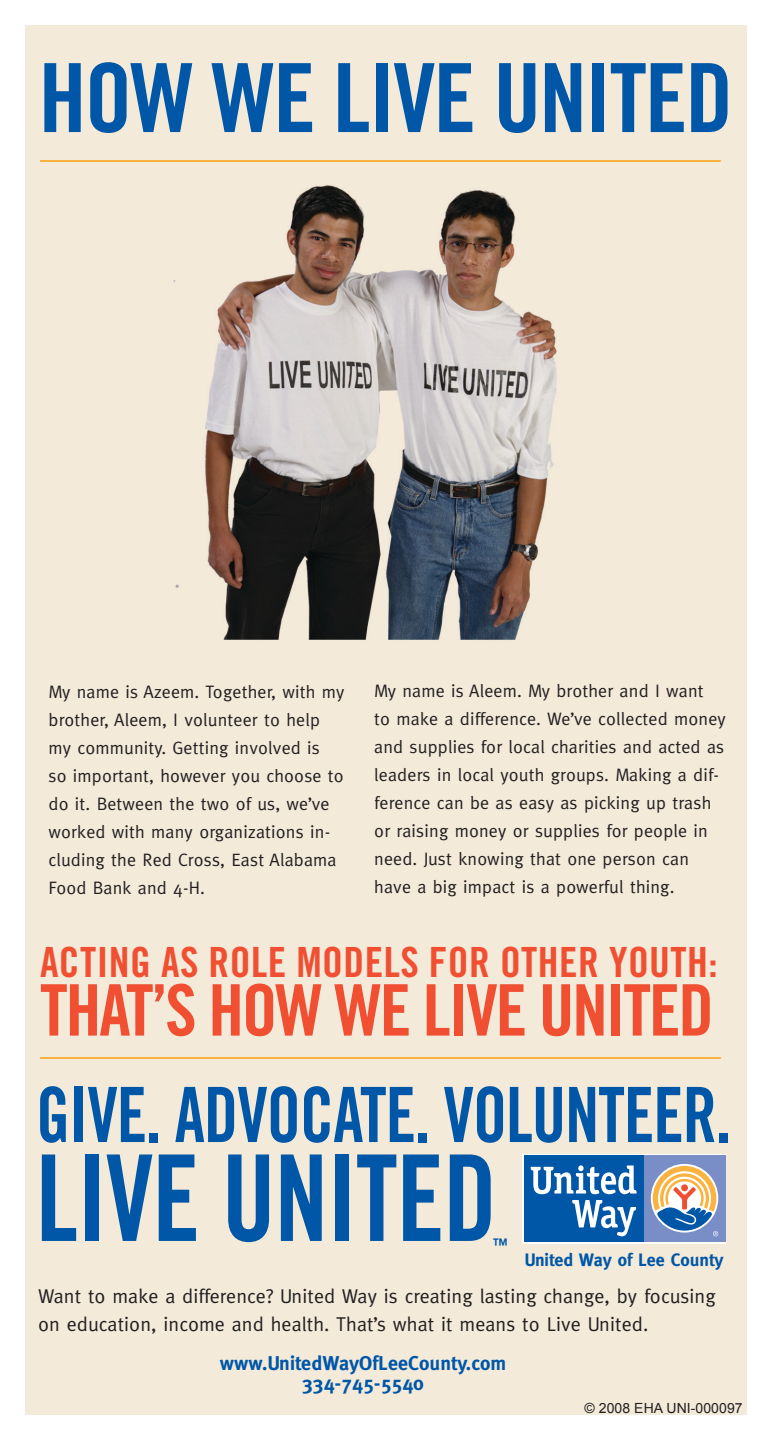
<style>
.page{position:relative;width:772px;height:1440px;background:#fff}
.page>*{position:absolute;margin:0;border:0;box-sizing:border-box;transform-origin:0 0}
.t1{font:119.8px "Trade Gothic Bold Cond Twenty";letter-spacing:-.01em;color:#0056a7;scale:.9 1}
.t2{font:95.4px "Trade Gothic Bold Cond Twenty";letter-spacing:-.02em;color:#0056a7}
.t3{font:76.4px "Trade Gothic Bold Cond Twenty";letter-spacing:-.015em;color:#0056a7;scale:.9 1}
.t4{font:71.2px "Trade Gothic Bold Cond Twenty";letter-spacing:-.03em;color:#f04f32}
.t5{font:41.6px "Trade Gothic Bold Cond Twenty";letter-spacing:.01em;color:#f04f32}
.t6{font:20px/28px "Meta";letter-spacing:.005em;color:#231f20}
.t7{font:700 20px "Meta";letter-spacing:.005em;color:#0056a7}
.Paragraph_Style_1{font:18px/28px "Meta";letter-spacing:.01em;color:#231f20}
.t8{font:700 18px "Meta";color:#0056a7}
.t9{font:17.4px "Trade Gothic Bold Cond Twenty";color:#0056a7;scale:.9 1}
.t10{font:14px "Arial";letter-spacing:.005em;color:#231f20}
</style>
<div class="page">
<img style="left:25px;top:25px;width:721px;height:1390px">
<div style="left:522px;top:1154px;width:203px;height:90px;background:linear-gradient(to right,#fff,#fff)"></div>
<div style="left:643px;top:1156px;width:82px;height:86px;background:#798ec7"></div>
<div style="left:524px;top:1156px;width:119px;height:86px;background:#0056a7"></div>
<svg style="left:572px;top:1200px;width:63px;height:36px"></svg>
<svg style="left:530px;top:1165px;width:106px;height:29px"></svg>
<svg style="left:652px;top:1166px;width:65px;height:70px"></svg>
<hr style="left:40px;top:1057px;width:680px;height:2px;background:#fcb23e">
<hr style="left:40px;top:160px;width:680px;height:2px;background:#fcb23e">
<p class="t2" style="left:39px;top:40px;width:695px">HOW WE LIVE UNITED</p>
<p class="Paragraph_Style_1" style="left:48px;top:677px;width:297px">My name is Azeem. Together, with my brother, Aleem, I volunteer to help my community. Getting involved is<br>so important, however you choose to do it. Between the two of us, we’ve worked with many organizations in&shy;cluding the Red Cross, East Alabama<br>Food Bank and 4-H.</p>
<p class="Paragraph_Style_1" style="left:374px;top:677px;width:353px">My name is Aleem. My brother and I want<br>to make a difference. We’ve collected money and supplies for local charities and acted as leaders in local youth groups. Making a dif&shy;ference can be as easy as picking up trash or raising money or supplies for people in need. Just knowing that one person can have a big impact is a powerful thing.</p>
<p class="t5" style="left:40px;top:937px;width:678px">ACTING AS ROLE MODELS FOR OTHER YOUTH:</p>
<p class="t4" style="left:40px;top:967px;width:675px">THAT’S HOW WE LIVE UNITED</p>
<p class="t3" style="left:36px;top:1068px;width:773px">GIVE. ADVOCATE. VOLUNTEER.</p>
<p class="t1" style="left:36px;top:1125px;width:513px">LIVE UNITED</p>
<p class="t9" style="left:492px;top:1234px;width:19px">™</p>
<p class="t8" style="left:524px;top:1249px;width:200px">United Way of Lee County</p>
<p class="t6" style="left:38px;top:1282px;width:679px">Want to make a difference? United Way is creating lasting change, by focusing on education, income and health. That’s what it means to Live United.</p>
<p class="t7" style="left:220px;top:1351px;width:288px">www.UnitedWayOfLeeCounty.com</p>
<p class="t7" style="left:302px;top:1371px;width:123px">334-745-5540</p>
<p class="t10" style="left:584px;top:1400px;width:160px">© 2008 EHA UNI-000097</p>
</div>
